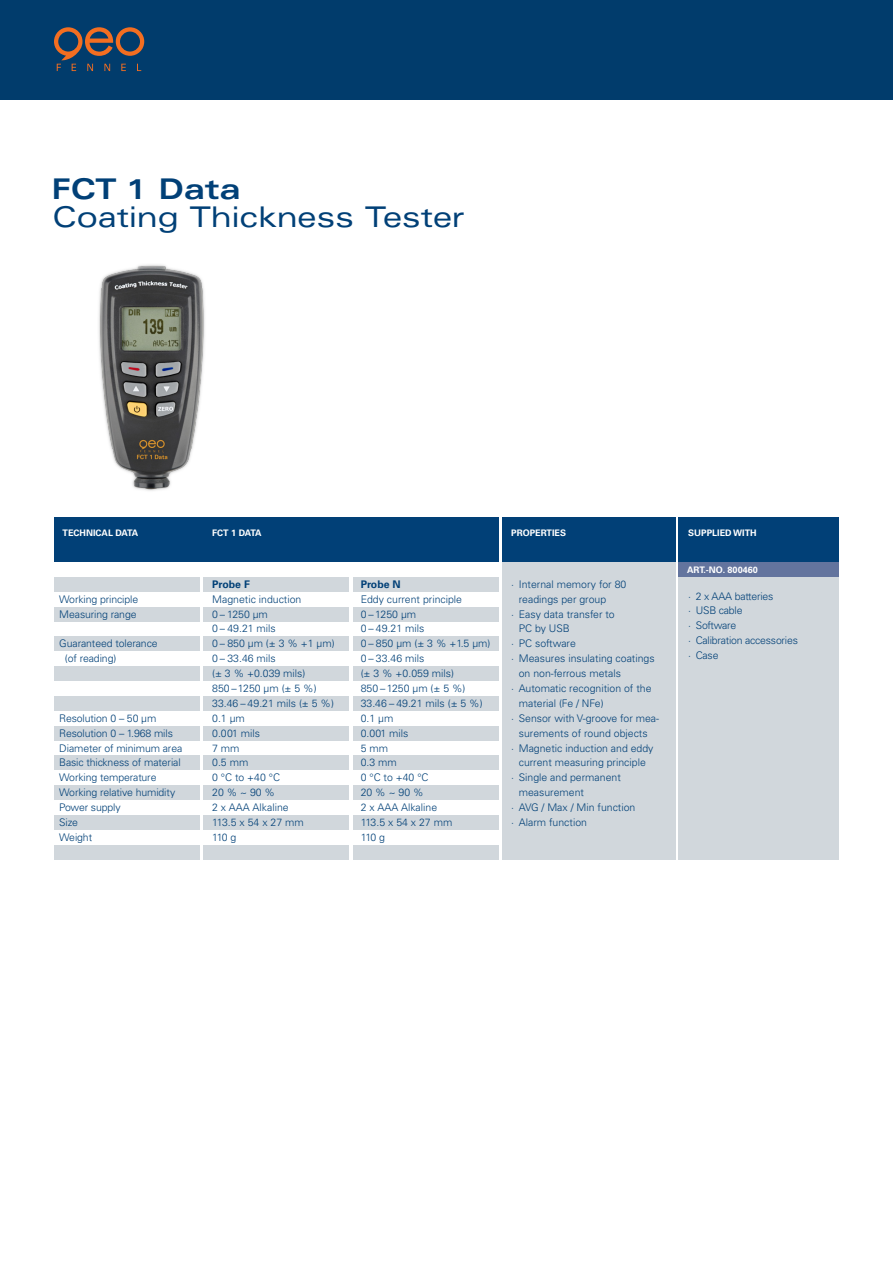
<style>
.page{position:relative;width:893px;height:1263px;background:#fff}
.page>*{position:absolute;margin:0;border:0;box-sizing:border-box;transform-origin:0 0}
.PRODUKT_2_Titel{font:expanded 28.5px "Univers LT Std";letter-spacing:-.01em;color:#014077}
.PRODUKT_2_Titel-2{font:700 expanded 28.5px "Univers LT Std";color:#014077}
.Text_in_Kästen{font:300 10.5px "Univers LT Std";letter-spacing:-.01em;color:#014077}
.Text_in_seitlichen_K{font:300 10.5px/14.9px "Univers LT Std";color:#014077}
.Text_in_seitlichen_K-2{font:300 10.5px "Univers LT Std";letter-spacing:-.02em;color:#014077}
.Text_in_Kästen-2{font:700 10.5px "Univers LT Std";color:#014077}
.KASTEN_Head_blau{font:700 9px "Univers LT Std";color:#fff}
</style>
<div class="page">
<div style="left:0;top:0;width:893px;height:100px;background:#013c6c"></div>
<svg style="left:54px;top:27px;width:90px;height:44px"></svg>
<img style="left:99px;top:264px;width:106px;height:227px">
<div style="left:502px;top:559px;width:174px;height:301px;background:#d1d7dc"></div>
<div style="left:679px;top:562px;width:160px;height:298px;background:#d1d7dc"></div>
<div style="left:54px;top:666px;width:145px;height:15px;background:#d1d7dc"></div>
<div style="left:54px;top:636px;width:145px;height:15px;background:#d1d7dc"></div>
<div style="left:54px;top:517px;width:445px;height:45px;background:#014077"></div>
<div style="left:502px;top:517px;width:174px;height:45px;background:#014077"></div>
<div style="left:54px;top:696px;width:145px;height:15px;background:#d1d7dc"></div>
<div style="left:54px;top:755px;width:145px;height:15px;background:#d1d7dc"></div>
<div style="left:54px;top:726px;width:145px;height:14px;background:#d1d7dc"></div>
<div style="left:54px;top:607px;width:145px;height:14px;background:#d1d7dc"></div>
<div style="left:204px;top:666px;width:145px;height:15px;background:#d1d7dc"></div>
<div style="left:204px;top:636px;width:145px;height:15px;background:#d1d7dc"></div>
<div style="left:204px;top:696px;width:145px;height:15px;background:#d1d7dc"></div>
<div style="left:204px;top:755px;width:145px;height:15px;background:#d1d7dc"></div>
<div style="left:204px;top:726px;width:145px;height:14px;background:#d1d7dc"></div>
<div style="left:204px;top:607px;width:145px;height:14px;background:#d1d7dc"></div>
<div style="left:353px;top:666px;width:146px;height:15px;background:#d1d7dc"></div>
<div style="left:353px;top:636px;width:146px;height:15px;background:#d1d7dc"></div>
<div style="left:353px;top:696px;width:146px;height:15px;background:#d1d7dc"></div>
<div style="left:353px;top:755px;width:146px;height:15px;background:#d1d7dc"></div>
<div style="left:353px;top:726px;width:146px;height:14px;background:#d1d7dc"></div>
<div style="left:353px;top:607px;width:146px;height:14px;background:#d1d7dc"></div>
<div style="left:54px;top:815px;width:145px;height:15px;background:#d1d7dc"></div>
<div style="left:54px;top:785px;width:145px;height:15px;background:#d1d7dc"></div>
<div style="left:204px;top:815px;width:145px;height:15px;background:#d1d7dc"></div>
<div style="left:204px;top:785px;width:145px;height:15px;background:#d1d7dc"></div>
<div style="left:353px;top:815px;width:146px;height:15px;background:#d1d7dc"></div>
<div style="left:353px;top:785px;width:146px;height:15px;background:#d1d7dc"></div>
<div style="left:54px;top:845px;width:145px;height:15px;background:#d1d7dc"></div>
<div style="left:204px;top:845px;width:145px;height:15px;background:#d1d7dc"></div>
<div style="left:353px;top:845px;width:146px;height:15px;background:#d1d7dc"></div>
<div style="left:54px;top:577px;width:145px;height:15px;background:#d1d7dc"></div>
<div style="left:204px;top:577px;width:145px;height:15px;background:#d1d7dc"></div>
<div style="left:353px;top:577px;width:146px;height:15px;background:#d1d7dc"></div>
<div style="left:679px;top:517px;width:160px;height:45px;background:#014077"></div>
<div style="left:679px;top:562px;width:160px;height:15px;background:#63749e"></div>
<p class="PRODUKT_2_Titel-2" style="left:52px;top:172px;width:190px">FCT 1 Data</p>
<p class="PRODUKT_2_Titel" style="left:52px;top:200px;width:414px">Coating Thickness Tester</p>
<p class="KASTEN_Head_blau" style="left:63px;top:527px;width:77px">TECHNICAL DATA</p>
<p class="KASTEN_Head_blau" style="left:212px;top:527px;width:51px">FCT 1 DATA</p>
<p class="KASTEN_Head_blau" style="left:511px;top:527px;width:56px">PROPERTIES</p>
<p class="KASTEN_Head_blau" style="left:688px;top:527px;width:70px">SUPPLIED WITH</p>
<p class="KASTEN_Head_blau" style="left:687px;top:564px;width:72px">ART.-NO. 800460</p>
<p class="Text_in_Kästen" style="left:59px;top:593px;width:81px">Working principle</p>
<p class="Text_in_Kästen" style="left:59px;top:607px;width:79px">Measuring range</p>
<p class="Text_in_Kästen" style="left:59px;top:637px;width:100px">Guaranteed tolerance</p>
<p class="Text_in_Kästen" style="left:65px;top:652px;width:53px">(of reading)</p>
<p class="Text_in_seitlichen_K" style="left:519px;top:577px;width:109px;text-indent:-8px">· Internal memory for 80 readings per group</p>
<p class="Text_in_seitlichen_K" style="left:511px;top:606px;width:105px">· Easy data transfer to</p>
<p class="Text_in_seitlichen_K" style="left:519px;top:621px;width:53px">PC by USB</p>
<p class="Text_in_seitlichen_K" style="left:511px;top:636px;width:66px">· PC software</p>
<p class="Text_in_seitlichen_K" style="left:519px;top:651px;width:137px;text-indent:-8px">· Measures insulating coatings on non-ferrous metals</p>
<p class="Text_in_seitlichen_K" style="left:519px;top:681px;width:134px;text-indent:-8px">· Automatic recognition of the material (Fe / NFe)</p>
<p class="Text_in_seitlichen_K" style="left:511px;top:711px;width:149px;text-align:center">· Sensor with V-groove for mea&shy;surements of round objects</p>
<p class="Text_in_seitlichen_K" style="left:511px;top:740px;width:144px;text-align:center">· Magnetic induction and eddy current measuring principle</p>
<p class="Text_in_seitlichen_K" style="left:519px;top:770px;width:104px;text-indent:-8px">· Single and permanent measurement</p>
<p class="Text_in_seitlichen_K" style="left:511px;top:800px;width:126px">· AVG / Max / Min function</p>
<p class="Text_in_seitlichen_K" style="left:511px;top:815px;width:77px">· Alarm function</p>
<p class="Text_in_Kästen-2" style="left:212px;top:578px;width:39px">Probe F</p>
<p class="Text_in_Kästen-2" style="left:361px;top:578px;width:41px">Probe N</p>
<p class="Text_in_Kästen" style="left:212px;top:593px;width:91px">Magnetic induction</p>
<p class="Text_in_Kästen" style="left:361px;top:593px;width:103px">Eddy current principle</p>
<p class="Text_in_Kästen" style="left:212px;top:607px;width:57px">0 – 1250 µm</p>
<p class="Text_in_Kästen" style="left:361px;top:607px;width:57px">0 – 1250 µm</p>
<p class="Text_in_Kästen" style="left:212px;top:622px;width:65px">0 – 49.21 mils</p>
<p class="Text_in_Kästen" style="left:361px;top:622px;width:65px">0 – 49.21 mils</p>
<p class="Text_in_Kästen" style="left:212px;top:637px;width:124px">0 – 850 µm (± 3 % +1 µm)</p>
<p class="Text_in_Kästen" style="left:361px;top:637px;width:131px">0 – 850 µm (± 3 % +1.5 µm)</p>
<p class="Text_in_Kästen" style="left:212px;top:652px;width:65px">0 – 33.46 mils</p>
<p class="Text_in_Kästen" style="left:361px;top:652px;width:65px">0 – 33.46 mils</p>
<p class="Text_in_Kästen" style="left:212px;top:667px;width:95px">(± 3 % +0.039 mils)</p>
<p class="Text_in_Kästen" style="left:361px;top:667px;width:95px">(± 3 % +0.059 mils)</p>
<p class="Text_in_Kästen" style="left:212px;top:682px;width:106px">850 – 1250 µm (± 5 %)</p>
<p class="Text_in_Kästen" style="left:361px;top:682px;width:106px">850 – 1250 µm (± 5 %)</p>
<p class="Text_in_Kästen" style="left:212px;top:697px;width:123px">33.46 – 49.21 mils (± 5 %)</p>
<p class="Text_in_Kästen" style="left:361px;top:697px;width:123px">33.46 – 49.21 mils (± 5 %)</p>
<p class="Text_in_Kästen" style="left:212px;top:712px;width:34px">0.1 µm</p>
<p class="Text_in_Kästen" style="left:361px;top:712px;width:34px">0.1 µm</p>
<p class="Text_in_Kästen" style="left:212px;top:726px;width:49px">0.001 mils</p>
<p class="Text_in_Kästen" style="left:361px;top:726px;width:49px">0.001 mils</p>
<p class="Text_in_Kästen" style="left:212px;top:741px;width:29px">7 mm</p>
<p class="Text_in_Kästen" style="left:361px;top:741px;width:29px">5 mm</p>
<p class="Text_in_Kästen" style="left:212px;top:756px;width:38px">0.5 mm</p>
<p class="Text_in_Kästen" style="left:361px;top:756px;width:38px">0.3 mm</p>
<p class="Text_in_Kästen" style="left:212px;top:771px;width:69px">0 °C to +40 °C</p>
<p class="Text_in_Kästen" style="left:361px;top:771px;width:69px">0 °C to +40 °C</p>
<p class="Text_in_Kästen" style="left:212px;top:786px;width:64px">20 % ~ 90 %</p>
<p class="Text_in_Kästen" style="left:361px;top:786px;width:64px">20 % ~ 90 %</p>
<p class="Text_in_Kästen" style="left:212px;top:801px;width:78px">2 x AAA Alkaline</p>
<p class="Text_in_Kästen" style="left:361px;top:801px;width:78px">2 x AAA Alkaline</p>
<p class="Text_in_Kästen" style="left:212px;top:816px;width:93px">113.5 x 54 x 27 mm</p>
<p class="Text_in_Kästen" style="left:361px;top:816px;width:93px">113.5 x 54 x 27 mm</p>
<p class="Text_in_Kästen" style="left:212px;top:831px;width:26px">110 g</p>
<p class="Text_in_Kästen" style="left:361px;top:831px;width:26px">110 g</p>
<p class="Text_in_seitlichen_K-2" style="left:688px;top:589px;width:87px">· 2 x AAA batteries</p>
<p class="Text_in_seitlichen_K-2" style="left:688px;top:604px;width:56px">· USB cable</p>
<p class="Text_in_seitlichen_K-2" style="left:688px;top:619px;width:50px">· Software</p>
<p class="Text_in_seitlichen_K-2" style="left:688px;top:634px;width:111px">· Calibration accessories</p>
<p class="Text_in_seitlichen_K" style="left:688px;top:648px;width:32px">· Case</p>
<p class="Text_in_Kästen" style="left:59px;top:712px;width:99px">Resolution 0 – 50 µm</p>
<p class="Text_in_Kästen" style="left:59px;top:726px;width:115px">Resolution 0 – 1.968 mils</p>
<p class="Text_in_Kästen" style="left:59px;top:741px;width:125px">Diameter of minimum area</p>
<p class="Text_in_Kästen" style="left:59px;top:756px;width:123px">Basic thickness of material</p>
<p class="Text_in_Kästen" style="left:59px;top:771px;width:99px">Working temperature</p>
<p class="Text_in_Kästen" style="left:59px;top:786px;width:118px">Working relative humidity</p>
<p class="Text_in_Kästen" style="left:59px;top:801px;width:63px">Power supply</p>
<p class="Text_in_Kästen" style="left:59px;top:816px;width:20px">Size</p>
<p class="Text_in_Kästen" style="left:59px;top:831px;width:34px">Weight</p>
</div>
